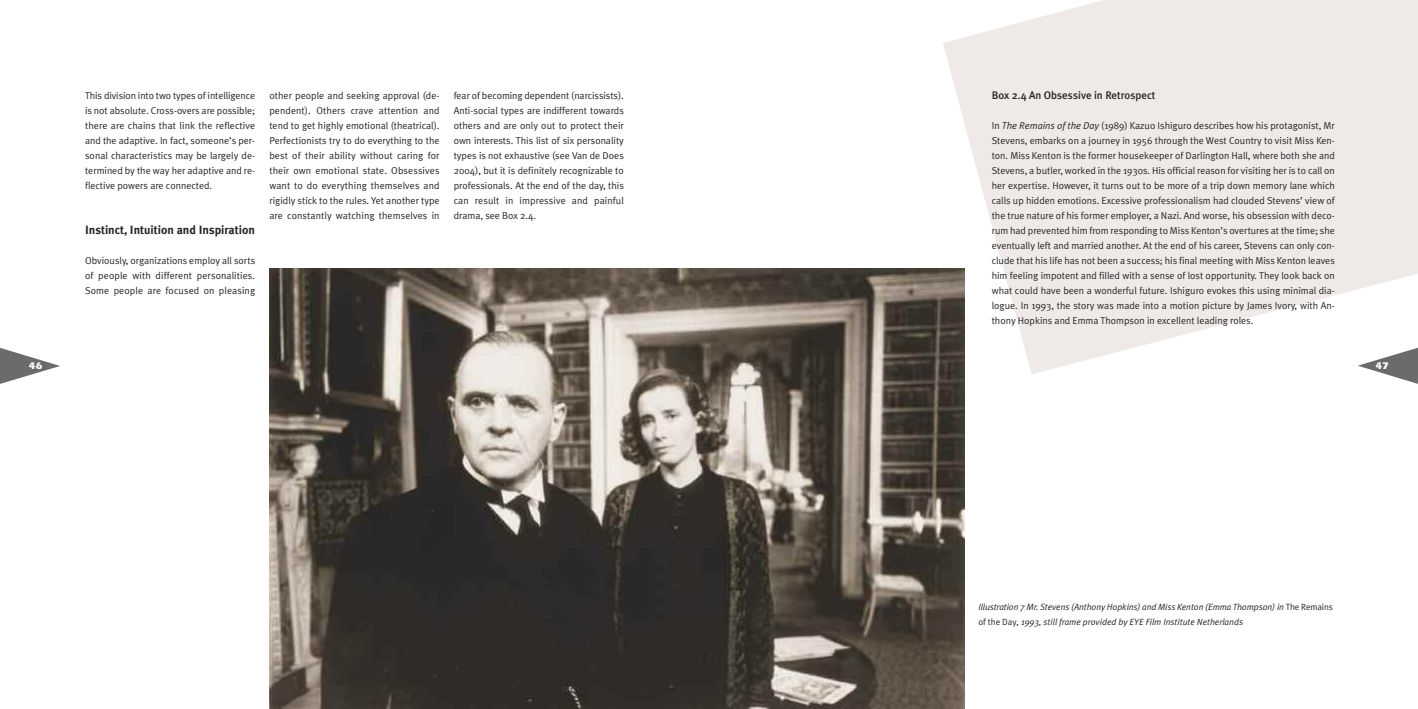
<style>
.page{position:relative;width:1418px;height:709px;background:#fff}
.page>*{position:absolute;margin:0;border:0;box-sizing:border-box;transform-origin:0 0}
.t1{font:700 12px "Meta Plus";color:#272627}
.t2{font:500 11px "Meta Plus";color:#272627}
.t3{font:10px/15px "Meta Plus Normal";color:#272627;text-align:justify}
.t4{font:700 10px "Itc Eras";color:#fff}
.t5{font:italic 9px/15px "Meta Plus Normal";letter-spacing:-.01em;color:#272627}
.s1{font-style:italic}
.s2{font-style:normal}
</style>
<div class="page">
<svg style="left:942px;top:0;width:475px;height:374px;fill:#efeae8"></svg>
<svg style="left:1357px;top:344px;width:60px;height:40px"></svg>
<svg style="left:0;top:348px;width:60px;height:36px"></svg>
<img style="left:709px;top:269px;width:255px;height:440px">
<svg style="left:269px;top:269px;width:440px;height:440px;background:#5d5751"></svg>
<p class="t4" style="left:29px;top:362px;width:15px">46</p>
<p class="t3" style="left:85px;top:88px;width:172px">This division into two types of intelligence is not absolute. Cross-overs are possible; there are chains that link the reflective and the adaptive. In fact, someone’s per&shy;sonal characteristics may be largely de&shy;termined by the way her adaptive and re&shy;flective powers are connected.</p>
<p class="t1" style="left:85px;top:223px;width:171px">Instinct, Intuition and Inspiration</p>
<p class="t3" style="left:85px;top:253px;width:172px">Obviously, organizations employ all sorts of people with different personalities.<br>Some people are focused on pleasing</p>
<p class="t3" style="left:269px;top:88px;width:172px">other people and seeking approval (de&shy;pendent). Others crave attention and tend to get highly emotional (theatrical).<br>Perfectionists try to do everything to the best of their ability without caring for their own emotional state. Obsessives want to do everything themselves and rigidly stick to the rules. Yet another type are constantly watching themselves in</p>
<p class="t3" style="left:454px;top:88px;width:172px">fear of becoming dependent (narcissists).<br>Anti-social types are indifferent towards others and are only out to protect their own interests. This list of six personality types is not exhaustive (see Van de Does 2004), but it is definitely recognizable to professionals. At the end of the day, this can result in impressive and painful drama, see Box 2.4.</p>
<p class="t2" style="left:991px;top:89px;width:165px">Box 2.4 An Obsessive in Retrospect</p>
<p class="t3" style="left:991px;top:118px;width:345px">In <span class="s1">The Remains of the Day</span> (1989) Kazuo Ishiguro describes how his protagonist, Mr Stevens, embarks on a journey in 1956 through the West Country to visit Miss Ken&shy;ton. Miss Kenton is the former housekeeper of Darlington Hall, where both she and Stevens, a butler, worked in the 1930s. His official reason for visiting her is to call on her expertise. However, it turns out to be more of a trip down memory lane which calls up hidden emotions. Excessive professionalism had clouded Stevens’ view of the true nature of his former employer, a Nazi. And worse, his obsession with deco&shy;rum had prevented him from responding to Miss Kenton’s overtures at the time; she eventually left and married another. At the end of his career, Stevens can only con&shy;clude that his life has not been a success; his final meeting with Miss Kenton leaves him feeling impotent and filled with a sense of lost opportunity. They look back on what could have been a wonderful future. Ishiguro evokes this using minimal dia&shy;logue. In 1993, the story was made into a motion picture by James Ivory, with An&shy;thony Hopkins and Emma Thompson in excellent leading roles.</p>
<p class="t4" style="left:1375px;top:362px;width:15px">47</p>
<p class="t5" style="left:978px;top:599px;width:356px">Illustration 7 Mr. Stevens (Anthony Hopkins) and Miss Kenton (Emma Thompson) in <span class="s2">The Remains of the Day</span>, 1993, still frame provided by EYE Film Institute Netherlands</p>
</div>
